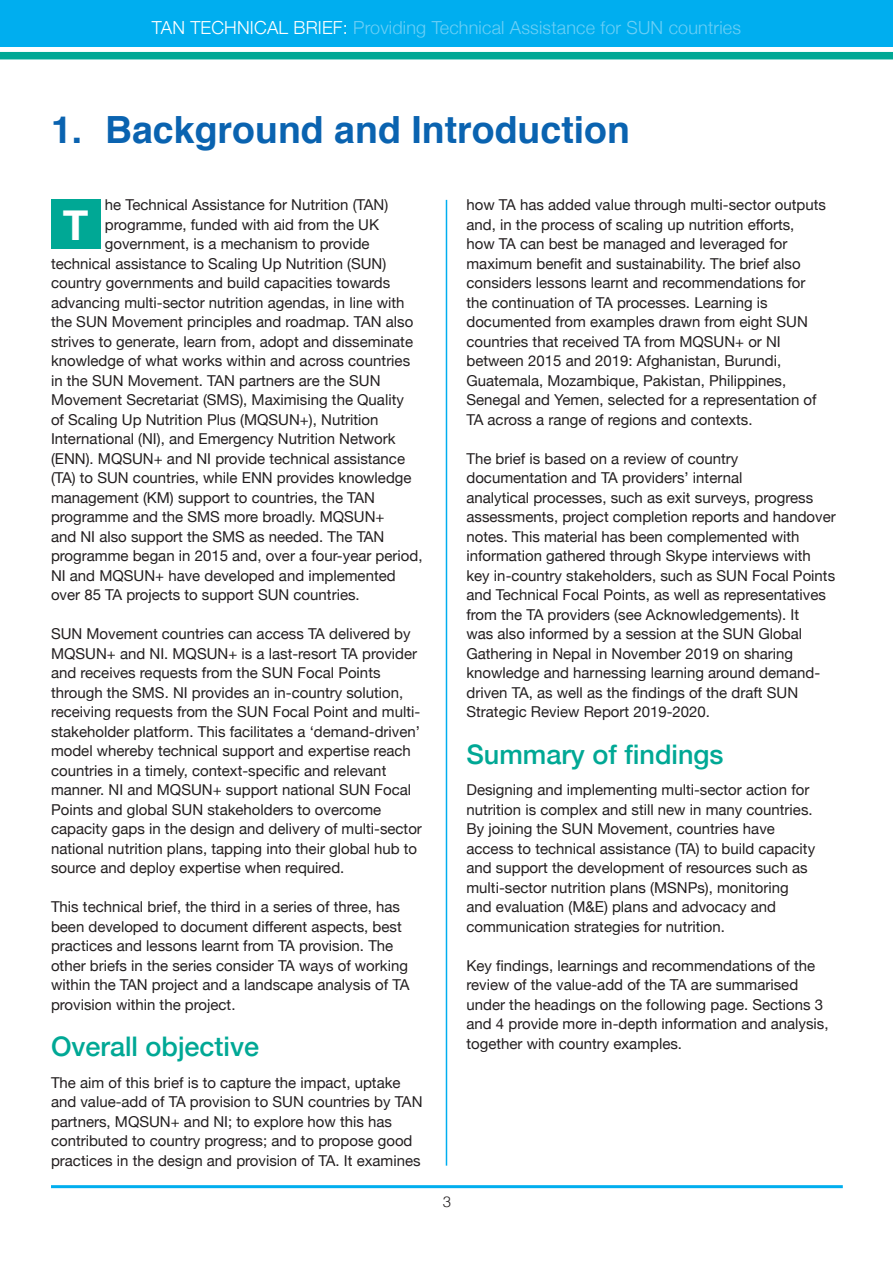
<style>
.page{position:relative;width:893px;height:1263px;background:#fff}
.page>*{position:absolute;margin:0;border:0;box-sizing:border-box;transform-origin:0 0}
.t1{font:700 42px "Helvetica Neue";color:#fff}
.t2{font:700 37.5px "Helvetica";color:#0a63b0}
.t3{font:500 27px "Helvetica Neue";color:#00a895}
.t4{font:300 18px "Helvetica Neue";letter-spacing:.01em;color:#6bcff6}
.t5{font:15px/19.5px "Helvetica Neue";color:#231f20}
.t6{font:300 15px "Helvetica";color:#231f20}
.s1{color:#fff}
</style>
<div class="page">
<div style="left:0;top:0;width:893px;height:47px;background:#00aeef"></div>
<hr style="left:51px;top:1185px;width:792px;height:3px;background:#00aeef">
<div style="left:0;top:52px;width:893px;height:7px;background:#00a895"></div>
<hr style="left:446px;top:200px;width:1px;height:966px;background:#00aeef">
<div style="left:51px;top:199px;width:50px;height:50px;background:#00a895"></div>
<p class="t4" style="left:152px;top:13px;width:591px"><span class="s1">TAN TECHNICAL BRIEF:</span> Providing Technical Assistance for SUN countries</p>
<p class="t2" style="left:51px;top:99px;width:581px">1. Background and Introduction</p>
<p class="t5" style="left:105px;top:196px;width:285px">he Technical Assistance for Nutrition (TAN)</p>
<p class="t5" style="left:105px;top:215px;width:276px">programme, funded with aid from the UK</p>
<p class="t5" style="left:105px;top:235px;width:266px">government, is a mechanism to provide</p>
<p class="t5" style="left:51px;top:254px;width:337px">technical assistance to Scaling Up Nutrition (SUN)</p>
<p class="t5" style="left:51px;top:274px;width:341px">country governments and build capacities towards</p>
<p class="t5" style="left:51px;top:293px;width:355px">advancing multi-sector nutrition agendas, in line with</p>
<p class="t5" style="left:51px;top:313px;width:364px">the SUN Movement principles and roadmap. TAN also</p>
<p class="t5" style="left:51px;top:332px;width:364px">strives to generate, learn from, adopt and disseminate</p>
<p class="t5" style="left:51px;top:352px;width:361px">knowledge of what works within and across countries</p>
<p class="t5" style="left:51px;top:371px;width:331px">in the SUN Movement. TAN partners are the SUN</p>
<p class="t5" style="left:51px;top:391px;width:354px">Movement Secretariat (SMS), Maximising the Quality</p>
<p class="t5" style="left:51px;top:410px;width:329px">of Scaling Up Nutrition Plus (MQSUN+), Nutrition</p>
<p class="t5" style="left:51px;top:430px;width:346px">International (NI), and Emergency Nutrition Network</p>
<p class="t5" style="left:51px;top:449px;width:356px">(ENN). MQSUN+ and NI provide technical assistance</p>
<p class="t5" style="left:51px;top:469px;width:362px">(TA) to SUN countries, while ENN provides knowledge</p>
<p class="t5" style="left:51px;top:488px;width:325px">management (KM) support to countries, the TAN</p>
<p class="t5" style="left:51px;top:508px;width:335px">programme and the SMS more broadly. MQSUN+</p>
<p class="t5" style="left:51px;top:527px;width:335px">and NI also support the SMS as needed. The TAN</p>
<p class="t5" style="left:51px;top:547px;width:373px">programme began in 2015 and, over a four-year period,</p>
<p class="t5" style="left:51px;top:566px;width:346px">NI and MQSUN+ have developed and implemented</p>
<p class="t5" style="left:51px;top:586px;width:310px">over 85 TA projects to support SUN countries.</p>
<p class="t5" style="left:51px;top:625px;width:372px">SUN Movement countries can access TA delivered by MQSUN+ and NI. MQSUN+ is a last-resort TA provider and receives requests from the SUN Focal Points through the SMS. NI provides an in-country solution, receiving requests from the SUN Focal Point and multi&shy;stakeholder platform. This facilitates a ‘demand-driven’ model whereby technical support and expertise reach countries in a timely, context-specific and relevant manner. NI and MQSUN+ support national SUN Focal Points and global SUN stakeholders to overcome capacity gaps in the design and delivery of multi-sector national nutrition plans, tapping into their global hub to source and deploy expertise when required.</p>
<p class="t5" style="left:51px;top:898px;width:360px">This technical brief, the third in a series of three, has been developed to document different aspects, best practices and lessons learnt from TA provision. The other briefs in the series consider TA ways of working within the TAN project and a landscape analysis of TA provision within the project.</p>
<p class="t3" style="left:51px;top:1025px;width:210px">Overall objective</p>
<p class="t5" style="left:51px;top:1073px;width:373px">The aim of this brief is to capture the impact, uptake and value-add of TA provision to SUN countries by TAN partners, MQSUN+ and NI; to explore how this has contributed to country progress; and to propose good practices in the design and provision of TA. It examines</p>
<p class="t1" style="left:63px;top:192px;width:27px">T</p>
<p class="t5" style="left:466px;top:196px;width:361px">how TA has added value through multi-sector outputs and, in the process of scaling up nutrition efforts, how TA can best be managed and leveraged for maximum benefit and sustainability. The brief also considers lessons learnt and recommendations for the continuation of TA processes. Learning is documented from examples drawn from eight SUN countries that received TA from MQSUN+ or NI between 2015 and 2019: Afghanistan, Burundi, Guatemala, Mozambique, Pakistan, Philippines, Senegal and Yemen, selected for a representation of TA across a range of regions and contexts.</p>
<p class="t5" style="left:466px;top:449px;width:371px">The brief is based on a review of country documentation and TA providers’ internal<br>analytical processes, such as exit surveys, progress assessments, project completion reports and handover notes. This material has been complemented with information gathered through Skype interviews with key in-country stakeholders, such as SUN Focal Points and Technical Focal Points, as well as representatives from the TA providers (see Acknowledgements). It<br>was also informed by a session at the SUN Global Gathering in Nepal in November 2019 on sharing knowledge and harnessing learning around demand&shy;driven TA, as well as the findings of the draft SUN Strategic Review Report 2019-2020.</p>
<p class="t3" style="left:466px;top:732px;width:259px">Summary of findings</p>
<p class="t5" style="left:466px;top:781px;width:350px">Designing and implementing multi-sector action for nutrition is complex and still new in many countries.<br>By joining the SUN Movement, countries have access to technical assistance (TA) to build capacity and support the development of resources such as multi-sector nutrition plans (MSNPs), monitoring and evaluation (M&amp;E) plans and advocacy and communication strategies for nutrition.</p>
<p class="t5" style="left:466px;top:956px;width:364px">Key findings, learnings and recommendations of the review of the value-add of the TA are summarised under the headings on the following page. Sections 3 and 4 provide more in-depth information and analysis, together with country examples.</p>
<p class="t6" style="left:443px;top:1189px;width:10px">3</p>
</div>
